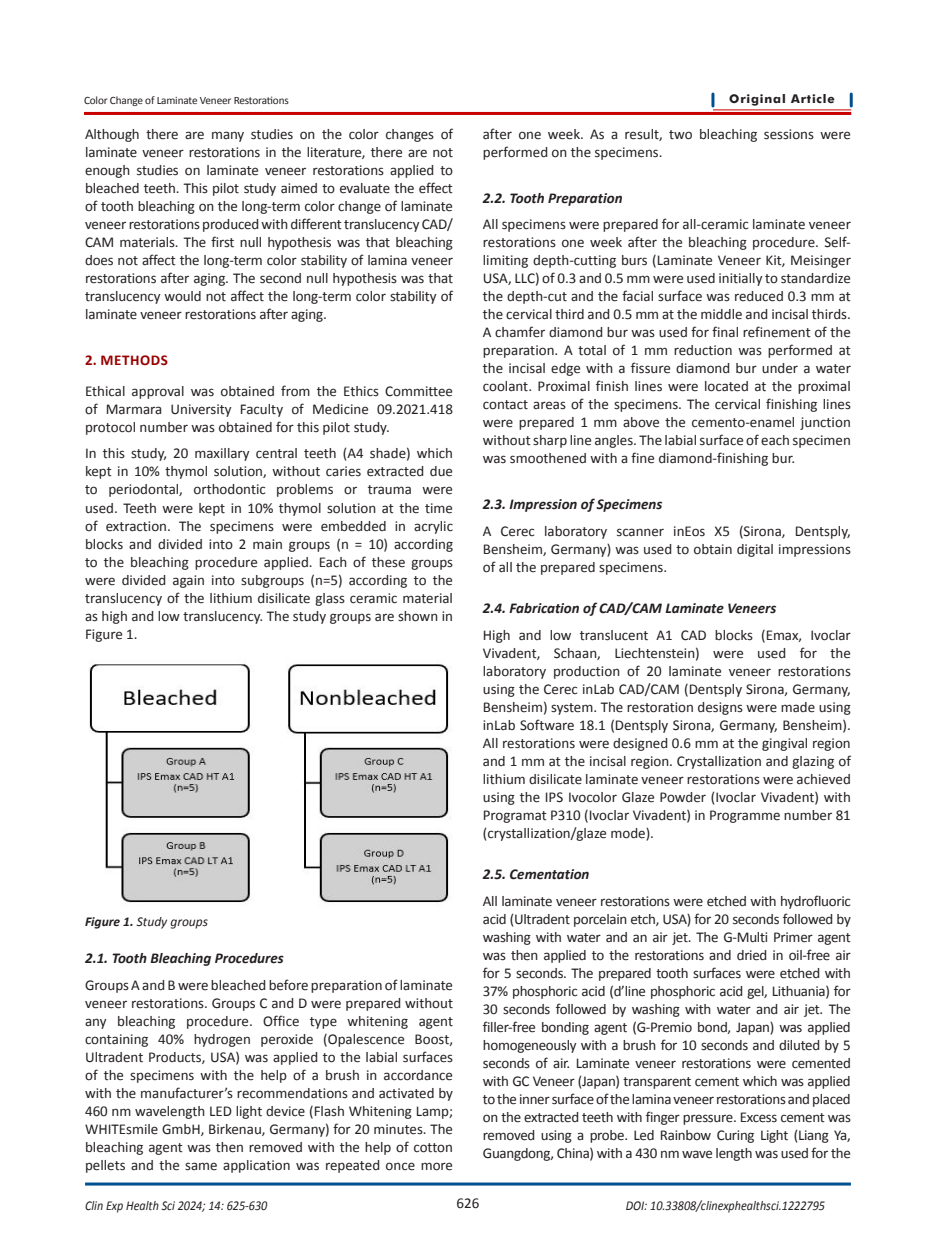
<style>
.page{position:relative;width:936px;height:1255px;background:#fff}
.page>*{position:absolute;margin:0;border:0;box-sizing:border-box;transform-origin:0 0}
.MNormal-TR{font:15px/18px "Calibri";color:#231f20;text-align:justify}
.t1{font:italic 700 15px "Calibri";color:#231f20}
.t2{font:700 15px "Calibri";letter-spacing:.04em;color:#9a0000}
.PictH{font:italic 13.5px "Calibri";color:#231f20;scale:.9 1}
.PictH-2{font:italic 13.5px "Calibri";color:#231f20}
.t3{font:700 12px "Futura BT";letter-spacing:.07em;color:#231f20}
.t4{font:11.25px "Calibri";letter-spacing:-.015em;color:#231f20}
.s1{font-weight:700}
</style>
<div class="page">
<hr style="left:85px;top:1182px;width:765px;height:3px;background:#005090">
<hr style="left:84px;top:112px;width:767px;height:3px;background:#c80000">
<svg style="left:711px;top:94px;width:3px;height:12px"></svg>
<svg style="left:849px;top:94px;width:3px;height:12px"></svg>
<hr style="left:713px;top:109px;width:138px;height:1px;background:#c80000">
<img style="left:89px;top:664px;width:362px;height:239px">
<p class="t4" style="left:84px;top:94px;width:206px">Color Change of Laminate Veneer Restorations</p>
<p class="t3" style="left:729px;top:92px;width:107px">Original Article</p>
<p class="MNormal-TR" style="left:85px;top:124px;width:369px">Although there are many studies on the color changes of laminate veneer restorations in the literature, there are not enough studies on laminate veneer restorations applied to bleached teeth. This pilot study aimed to evaluate the effect of tooth bleaching on the long-term color change of laminate veneer restorations produced with different translucency CAD/ CAM materials. The first null hypothesis was that bleaching does not affect the long-term color stability of lamina veneer restorations after aging. The second null hypothesis was that translucency would not affect the long-term color stability of laminate veneer restorations after aging.</p>
<h2 class="t2" style="left:85px;top:349px;width:84px">2. METHODS</h2>
<p class="MNormal-TR" style="left:85px;top:381px;width:369px">Ethical approval was obtained from the Ethics Committee of Marmara University Faculty of Medicine 09.2021.418 protocol number was obtained for this pilot study.</p>
<p class="MNormal-TR" style="left:85px;top:444px;width:369px">In this study, 20 maxillary central teeth (A4 shade) which kept in 10% thymol solution, without caries extracted due to periodontal, orthodontic problems or trauma were used. Teeth were kept in 10% thymol solution at the time of extraction. The specimens were embedded in acrylic blocks and divided into 2 main groups (n = 10) according to the bleaching procedure applied. Each of these groups were divided again into subgroups (n=5) according to the translucency of the lithium disilicate glass ceramic material as high and low translucency. The study groups are shown in Figure 1.</p>
<p class="MNormal-TR" style="left:483px;top:124px;width:369px">after one week. As a result, two bleaching sessions were performed on the specimens.</p>
<h3 class="t1" style="left:483px;top:188px;width:141px">2.2. Tooth Preparation</h3>
<p class="MNormal-TR" style="left:483px;top:214px;width:369px">All specimens were prepared for all-ceramic laminate veneer restorations one week after the bleaching procedure. Self&shy;limiting depth-cutting burs (Laminate Veneer Kit, Meisinger USA, LLC) of 0.3 and 0.5 mm were used initially to standardize the depth-cut and the facial surface was reduced 0.3 mm at the cervical third and 0.5 mm at the middle and incisal thirds.<br>A chamfer diamond bur was used for final refinement of the preparation. A total of 1 mm reduction was performed at the incisal edge with a fissure diamond bur under a water coolant. Proximal finish lines were located at the proximal contact areas of the specimens. The cervical finishing lines were prepared 1 mm above the cemento-enamel junction without sharp line angles. The labial surface of each specimen was smoothened with a fine diamond-finishing bur.</p>
<h3 class="t1" style="left:483px;top:495px;width:181px">2.3. Impression of Specimens</h3>
<p class="MNormal-TR" style="left:483px;top:521px;width:369px">A Cerec laboratory scanner inEos X5 (Sirona, Dentsply, Bensheim, Germany) was used to obtain digital impressions of all the prepared specimens.</p>
<h3 class="t1" style="left:483px;top:599px;width:295px">2.4. Fabrication of CAD/CAM Laminate Veneers</h3>
<p class="MNormal-TR" style="left:483px;top:625px;width:369px">High and low translucent A1 CAD blocks (Emax, Ivoclar Vivadent, Schaan, Liechtenstein) were used for the laboratory production of 20 laminate veneer restorations using the Cerec inLab CAD/CAM (Dentsply Sirona, Germany, Bensheim) system. The restoration designs were made using inLab Software 18.1 (Dentsply Sirona, Germany, Bensheim).<br>All restorations were designed 0.6 mm at the gingival region and 1 mm at the incisal region. Crystallization and glazing of lithium disilicate laminate veneer restorations were achieved using the IPS Ivocolor Glaze Powder (Ivoclar Vivadent) with Programat P310 (Ivoclar Vivadent) in Programme number 81 (crystallization/glaze mode).</p>
<h3 class="t1" style="left:483px;top:865px;width:108px">2.5. Cementation</h3>
<p class="MNormal-TR" style="left:483px;top:891px;width:369px">All laminate veneer restorations were etched with hydrofluoric acid (Ultradent porcelain etch, USA) for 20 seconds followed by washing with water and an air jet. The G-Multi Primer agent was then applied to the restorations and dried in oil-free air for 5 seconds. The prepared tooth surfaces were etched with 37% phosphoric acid (d’line phosphoric acid gel, Lithuania) for 30 seconds followed by washing with water and air jet. The filler-free bonding agent (G-Premio bond, Japan) was applied homogeneously with a brush for 10 seconds and diluted by 5 seconds of air. Laminate veneer restorations were cemented with GC Veneer (Japan) transparent cement which was applied to the inner surface of the lamina veneer restorations and placed on the extracted teeth with finger pressure. Excess cement was removed using a probe. Led Rainbow Curing Light (Liang Ya, Guangdong, China) with a 430 nm wave length was used for the</p>
<p class="PictH-2" style="left:85px;top:911px;width:124px"><span class="s1">Figure 1.</span> Study groups</p>
<h3 class="t1" style="left:85px;top:948px;width:200px">2.1. Tooth Bleaching Procedures</h3>
<p class="MNormal-TR" style="left:85px;top:974px;width:369px">Groups A and B were bleached before preparation of laminate veneer restorations. Groups C and D were prepared without any bleaching procedure. Office type whitening agent containing 40% hydrogen peroxide (Opalescence Boost, Ultradent Products, USA) was applied to the labial surfaces of the specimens with the help of a brush in accordance with the manufacturer’s recommendations and activated by 460 nm wavelength LED light device (Flash Whitening Lamp; WHITEsmile GmbH, Birkenau, Germany) for 20 minutes. The bleaching agent was then removed with the help of cotton pellets and the same application was repeated once more</p>
<p class="PictH" style="left:85px;top:1196px;width:204px">Clin Exp Health Sci 2024; 14: 625-630</p>
<p class="MNormal-TR" style="left:456px;top:1193px;width:24px">626</p>
<p class="PictH" style="left:625px;top:1196px;width:223px">DOI: 10.33808/clinexphealthsci.1222795</p>
</div>
